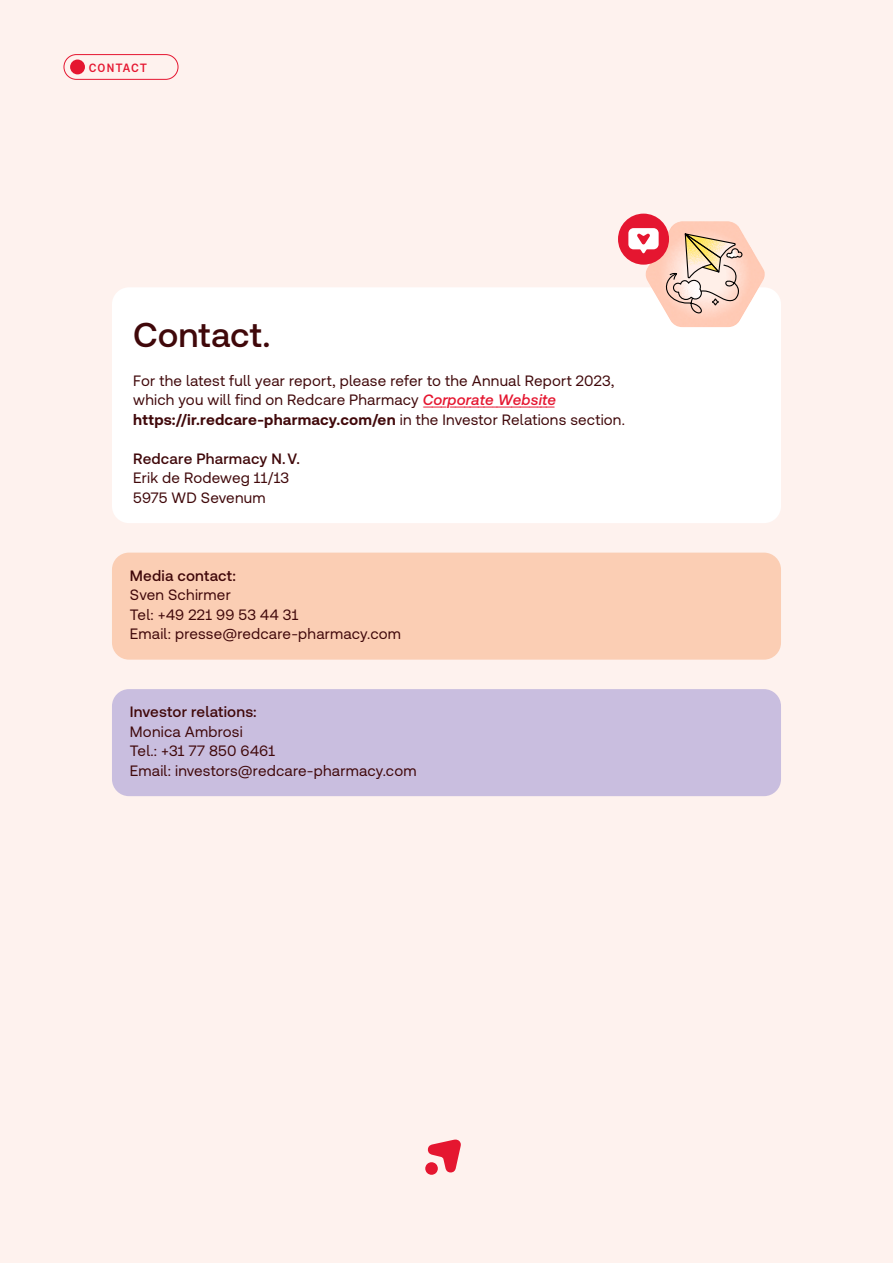
<style>
.page{position:relative;width:893px;height:1263px;background:#fef2ee}
.page>*{position:absolute;margin:0;border:0;box-sizing:border-box;transform-origin:0 0}
.t1{font:500 34.5px "Redcare Accessible";color:#40080a}
.t2{font:15px/19.5px "Redcare Accessible";letter-spacing:.01em;color:#40080a}
.t3{font:500 15px "Redcare Accessible";letter-spacing:.01em;color:#40080a}
.t4{font:12px "Redcare Accessible Mono";letter-spacing:.01em;color:#e51630}
.s1{font-family:"Redcare Accessible Highlight";color:#e51630}
.s2{font-weight:700}
</style>
<div class="page">
<svg style="left:425px;top:1162px;width:13px;height:13px"></svg>
<svg style="left:428px;top:1139px;width:33px;height:33px"></svg>
<div style="left:70px;top:60px;width:15px;height:14px;background:#e51630;border-radius:50%"></div>
<div style="left:64px;top:54px;width:114px;height:26px;border:1px solid #e51630;border-radius:12px"></div>
<div style="left:112px;top:689px;width:669px;height:107px;background:#c9bedf;border-radius:17px"></div>
<div style="left:112px;top:553px;width:669px;height:107px;background:#fbceb4;border-radius:17px"></div>
<div style="left:112px;top:287px;width:669px;height:236px;background:#fff;border-radius:17px"></div>
<img style="left:646px;top:221px;width:119px;height:106px">
<svg style="left:664px;top:228px;width:79px;height:87px"></svg>
<div style="left:618px;top:214px;width:51px;height:51px;background:#e51630;border-radius:50%"></div>
<div style="left:628px;top:228px;width:31px;height:21px;background:#fff;border-radius:5px"></div>
<svg style="left:630px;top:233px;width:20px;height:20px"></svg>
<p class="t4" style="left:89px;top:61px;width:60px">CONTACT</p>
<h1 class="t1" style="left:133px;top:315px;width:139px">Contact.</h1>
<p class="t2" style="left:133px;top:371px;width:493px">For the latest full year report, please refer to the Annual Report 2023, which you will find on Redcare Pharmacy <span class="s1">Corporate Website </span><span class="s2">https://ir.redcare-pharmacy.com/en</span> in the Investor Relations section.</p>
<p class="t3" style="left:133px;top:450px;width:168px">Redcare Pharmacy N.V.</p>
<p class="t2" style="left:133px;top:468px;width:157px">Erik de Rodeweg 11/13<br>5975 WD Sevenum</p>
<p class="t3" style="left:130px;top:567px;width:108px">Media contact:</p>
<p class="t2" style="left:130px;top:585px;width:273px">Sven Schirmer<br>Tel: +49 221 99 53 44 31<br>Email: presse@redcare-pharmacy.com</p>
<p class="t3" style="left:130px;top:703px;width:128px">Investor relations:</p>
<p class="t2" style="left:130px;top:722px;width:288px">Monica Ambrosi<br>Tel.: +31 77 850 6461<br>Email: investors@redcare-pharmacy.com</p>
</div>
